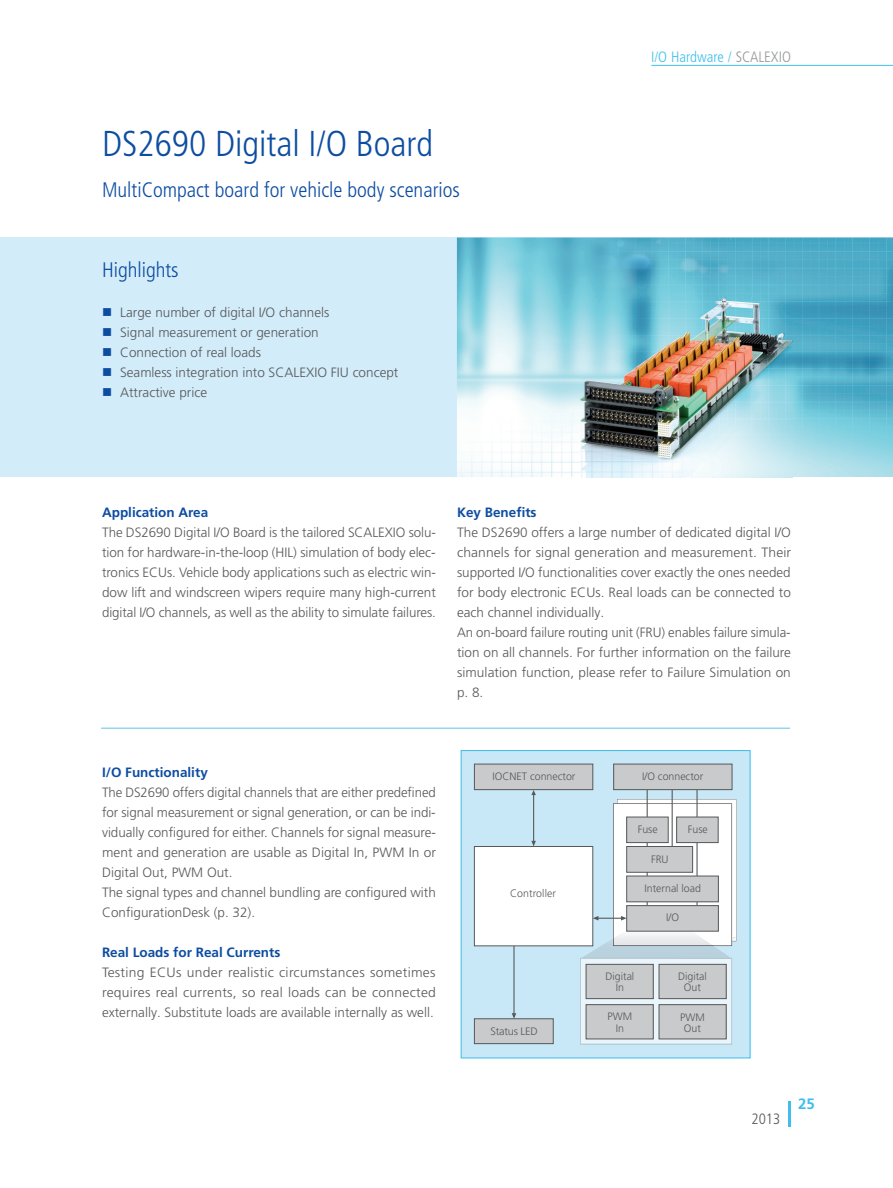
<style>
.page{position:relative;width:893px;height:1188px;background:#fff}
.page>*{position:absolute;margin:0;border:0;box-sizing:border-box;transform-origin:0 0}
.t1{font:300 condensed 36px "Frutiger LT Pro";color:#0d4da1}
.t2{font:300 condensed 21px "Frutiger LT Pro";color:#0d4da1}
.t3{font:300 condensed 15px "Frutiger LT Pro";color:#3fbfe9}
.t4{font:300 condensed 15px "Frutiger LT Pro";color:#57585a}
.t5{font:700 15px "Frutiger LT Pro";color:#3fbfe9}
.t6{font:300 13.5px/20px "Frutiger LT Pro";color:#57585a;text-align:justify}
.t7{font:700 13.5px "Frutiger LT Pro";color:#0d4da1}
.t8{font:300 10.8px/11.4px "Frutiger LT Pro";color:#57585a;text-align:center}
.t9{font:300 10.8px "Frutiger LT Pro";letter-spacing:-.02em;color:#57585a}
.t10{font:300 5.25px "Frutiger LT Pro";color:#57585a}
.s1{color:#0d4da1}
.s2{color:#96989b}
</style>
<div class="page">
<hr style="left:789px;top:1101px;width:2px;height:26px;background:#3fbfe9">
<hr style="left:651px;top:65px;width:242px;height:1px;background:#3fbfe9">
<div style="left:0;top:238px;width:893px;height:239px;background:#d2ecf9"></div>
<img style="left:457px;top:238px;width:436px;height:239px">
<img style="left:580px;top:477px;width:212px;height:1px">
<img style="left:580px;top:297px;width:212px;height:180px">
<hr style="left:101px;top:728px;width:689px;height:1px;background:#95d5f1">
<img style="left:580px;top:298px;width:212px;height:160px">
<div style="left:461px;top:751px;width:289px;height:307px;background:#c9e8f7"></div>
<div style="left:461px;top:750px;width:290px;height:308px;border:1px solid #3fbfe9"></div>
<div style="left:474px;top:764px;width:119px;height:26px;background:#c9cacc"></div>
<div style="left:474px;top:764px;width:119px;height:26px;border:1px solid #57585a"></div>
<hr style="left:647px;top:778px;width:1px;height:140px;background:#57585a">
<hr style="left:696px;top:777px;width:2px;height:130px;background:#57585a">
<hr style="left:672px;top:777px;width:1px;height:94px;background:#57585a">
<div style="left:614px;top:764px;width:118px;height:26px;background:#c9cacc"></div>
<div style="left:613px;top:764px;width:119px;height:26px;border:1px solid #57585a"></div>
<div style="left:474px;top:1019px;width:79px;height:25px;background:#c9cacc"></div>
<div style="left:474px;top:1018px;width:80px;height:26px;border:1px solid #57585a"></div>
<svg style="left:512px;top:1013px;width:4px;height:6px"></svg>
<hr style="left:513px;top:946px;width:2px;height:70px;background:#57585a">
<div style="left:474px;top:846px;width:119px;height:100px;background:#fff"></div>
<div style="left:474px;top:846px;width:119px;height:100px;border:1px solid #57585a"></div>
<svg style="left:531px;top:841px;width:5px;height:5px"></svg>
<svg style="left:531px;top:790px;width:5px;height:5px"></svg>
<hr style="left:533px;top:792px;width:1px;height:51px;background:#57585a">
<svg style="left:580px;top:799px;width:156px;height:245px;background:#cfd5d9"></svg>
<h1 class="t1" style="left:102px;top:123px;width:333px">DS2690 Digital I/O Board</h1>
<h2 class="t2" style="left:102px;top:178px;width:359px">MultiCompact board for vehicle body scenarios</h2>
<h2 class="t2" style="left:102px;top:258px;width:78px">Highlights</h2>
<p class="t6" style="left:102px;top:303px;width:229px"><span class="s1">■</span> Large number of digital I/O channels</p>
<p class="t6" style="left:102px;top:323px;width:218px"><span class="s1">■</span> Signal measurement or generation</p>
<p class="t6" style="left:102px;top:343px;width:160px"><span class="s1">■</span> Connection of real loads</p>
<p class="t6" style="left:102px;top:363px;width:298px"><span class="s1">■</span> Seamless integration into SCALEXIO FIU concept</p>
<p class="t6" style="left:102px;top:383px;width:107px"><span class="s1">■</span> Attractive price</p>
<p class="t3" style="left:651px;top:48px;width:141px">I/O Hardware / <span class="s2">SCALEXIO</span></p>
<p class="t7" style="left:102px;top:504px;width:108px">Application Area</p>
<p class="t6" style="left:102px;top:522px;width:335px">The DS2690 Digital I/O Board is the tailored SCALEXIO solu&shy;tion for hardware-in-the-loop (HIL) simulation of body elec&shy;tronics ECUs. Vehicle body applications such as electric win&shy;dow lift and windscreen wipers require many high-current digital I/O channels, as well as the ability to simulate failures.</p>
<p class="t7" style="left:457px;top:504px;width:81px">Key Benefits</p>
<p class="t6" style="left:457px;top:522px;width:336px;text-align:left">The DS2690 offers a large number of dedicated digital I/O channels for signal generation and measurement. Their supported I/O functionalities cover exactly the ones needed for body electronic ECUs. Real loads can be connected to each channel individually.<br>An on-board failure routing unit (FRU) enables failure simula&shy;tion on all channels. For further information on the failure simulation function, please refer to Failure Simulation on p. 8.</p>
<p class="t7" style="left:102px;top:764px;width:107px">I/O Functionality</p>
<p class="t6" style="left:102px;top:782px;width:335px;text-align:left">The DS2690 offers digital channels that are either predefined for signal measurement or signal generation, or can be indi&shy;vidually configured for either. Channels for signal measure&shy;ment and generation are usable as Digital In, PWM In or Digital Out, PWM Out.<br>The signal types and channel bundling are configured with ConfigurationDesk (p. 32).</p>
<p class="t7" style="left:102px;top:944px;width:180px">Real Loads for Real Currents</p>
<p class="t6" style="left:102px;top:962px;width:335px">Testing ECUs under realistic circumstances sometimes requires real currents, so real loads can be connected externally. Substitute loads are available internally as well.</p>
<p class="t8" style="left:492px;top:770px;width:84px">IOCNET connector</p>
<p class="t8" style="left:642px;top:770px;width:63px">I/O connector</p>
<p class="t8" style="left:638px;top:823px;width:22px">Fuse</p>
<p class="t8" style="left:688px;top:823px;width:22px">Fuse</p>
<p class="t8" style="left:510px;top:888px;width:47px">Controller</p>
<p class="t9" style="left:490px;top:1025px;width:49px">Status LED</p>
<p class="t8" style="left:651px;top:854px;width:19px">FRU</p>
<p class="t8" style="left:644px;top:883px;width:58px">Internal load</p>
<p class="t8" style="left:666px;top:912px;width:14px">I/O</p>
<p class="t8" style="left:678px;top:970px;width:30px">Digital<br>Out</p>
<p class="t8" style="left:605px;top:971px;width:30px">Digital<br>In</p>
<p class="t8" style="left:607px;top:1011px;width:26px">PWM<br>In</p>
<p class="t8" style="left:680px;top:1011px;width:26px">PWM<br>Out</p>
<p class="t10" style="left:732px;top:933px;width:5px">...</p>
<p class="t4" style="left:751px;top:1110px;width:30px">2013</p>
<p class="t5" style="left:798px;top:1095px;width:18px">25</p>
</div>
